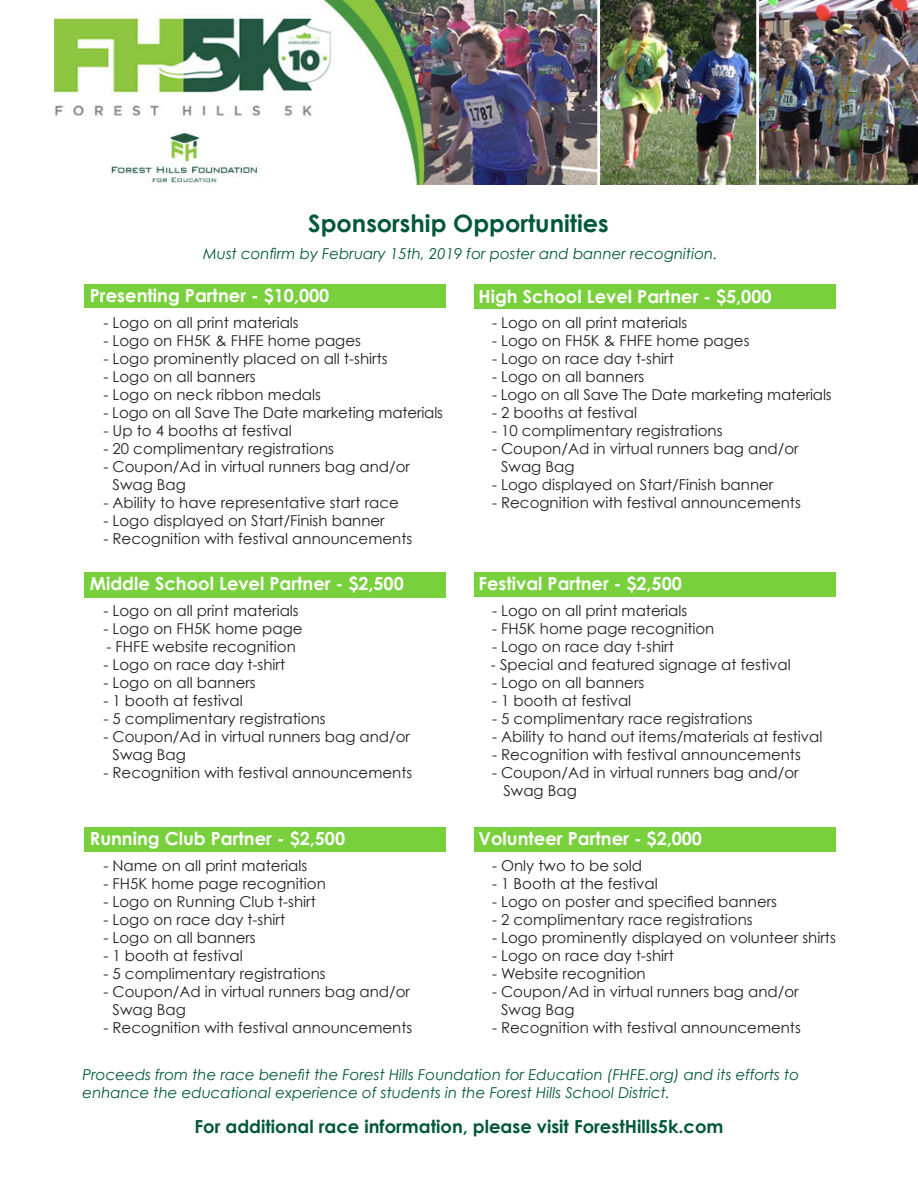
<style>
.page{position:relative;width:918px;height:1188px;background:#fff}
.page>*{position:absolute;margin:0;border:0;box-sizing:border-box;transform-origin:0 0}
.t1{font:700 24px "Century Gothic";color:#00573c}
.t2{font:700 18px "Century Gothic";color:#fff}
.t3{font:700 18px "Century Gothic";color:#00573c}
.t4{font:15px/18px "Century Gothic";color:#231f20}
.t5{font:italic 15px/18px "Century Gothic";color:#00573c}
</style>
<div class="page">
<div style="left:84px;top:284px;width:362px;height:24px;background:#78d03c"></div>
<div style="left:475px;top:284px;width:361px;height:25px;background:#78d03c"></div>
<div style="left:84px;top:827px;width:362px;height:24px;background:#78d03c"></div>
<div style="left:475px;top:572px;width:361px;height:24px;background:#78d03c"></div>
<div style="left:84px;top:572px;width:362px;height:26px;background:#78d03c"></div>
<div style="left:475px;top:827px;width:361px;height:24px;background:#78d03c"></div>
<img style="left:54px;top:0;width:864px;height:185px">
<p class="t1" style="left:308px;top:208px;width:302px">Sponsorship Opportunities</p>
<p class="t5" style="left:203px;top:244px;width:516px">Must confirm by February 15th, 2019 for poster and banner recognition.</p>
<p class="t2" style="left:90px;top:284px;width:241px">Presenting Partner - $10,000</p>
<p class="t4" style="left:103px;top:313px;width:197px">- Logo on all print materials</p>
<p class="t4" style="left:103px;top:331px;width:259px">- Logo on FH5K &amp; FHFE home pages</p>
<p class="t4" style="left:103px;top:349px;width:286px">- Logo prominently placed on all t-shirts</p>
<p class="t4" style="left:103px;top:367px;width:154px">- Logo on all banners</p>
<p class="t4" style="left:103px;top:385px;width:219px">- Logo on neck ribbon medals</p>
<p class="t4" style="left:103px;top:403px;width:341px">- Logo on all Save The Date marketing materials</p>
<p class="t4" style="left:103px;top:421px;width:190px">- Up to 4 booths at festival</p>
<p class="t4" style="left:103px;top:439px;width:232px">- 20 complimentary registrations</p>
<p class="t4" style="left:113px;top:457px;width:299px;text-indent:-9px">- Coupon/Ad in virtual runners bag and/or<br>Swag Bag</p>
<p class="t4" style="left:103px;top:493px;width:297px">- Ability to have representative start race</p>
<p class="t4" style="left:103px;top:511px;width:283px">- Logo displayed on Start/Finish banner</p>
<p class="t4" style="left:103px;top:529px;width:310px">- Recognition with festival announcements</p>
<p class="t2" style="left:90px;top:573px;width:315px">Middle School Level Partner - $2,500</p>
<p class="t4" style="left:103px;top:601px;width:197px">- Logo on all print materials</p>
<p class="t4" style="left:103px;top:619px;width:201px">- Logo on FH5K home page</p>
<p class="t4" style="left:107px;top:637px;width:191px">- FHFE website recognition</p>
<p class="t4" style="left:103px;top:655px;width:183px">- Logo on race day t-shirt</p>
<p class="t4" style="left:103px;top:673px;width:154px">- Logo on all banners</p>
<p class="t4" style="left:103px;top:691px;width:141px">- 1 booth at festival</p>
<p class="t4" style="left:103px;top:709px;width:224px">- 5 complimentary registrations</p>
<p class="t4" style="left:113px;top:727px;width:299px;text-indent:-9px">- Coupon/Ad in virtual runners bag and/or<br>Swag Bag</p>
<p class="t4" style="left:103px;top:763px;width:310px">- Recognition with festival announcements</p>
<p class="t2" style="left:90px;top:827px;width:257px">Running Club Partner - $2,500</p>
<p class="t4" style="left:103px;top:856px;width:205px">- Name on all print materials</p>
<p class="t4" style="left:103px;top:874px;width:224px">- FH5K home page recognition</p>
<p class="t4" style="left:103px;top:892px;width:214px">- Logo on Running Club t-shirt</p>
<p class="t4" style="left:103px;top:910px;width:183px">- Logo on race day t-shirt</p>
<p class="t4" style="left:103px;top:928px;width:154px">- Logo on all banners</p>
<p class="t4" style="left:103px;top:946px;width:141px">- 1 booth at festival</p>
<p class="t4" style="left:103px;top:964px;width:224px">- 5 complimentary registrations</p>
<p class="t4" style="left:113px;top:982px;width:299px;text-indent:-9px">- Coupon/Ad in virtual runners bag and/or<br>Swag Bag</p>
<p class="t4" style="left:103px;top:1018px;width:310px">- Recognition with festival announcements</p>
<p class="t2" style="left:478px;top:285px;width:295px">High School Level Partner - $5,000</p>
<p class="t4" style="left:492px;top:313px;width:197px">- Logo on all print materials</p>
<p class="t4" style="left:492px;top:331px;width:259px">- Logo on FH5K &amp; FHFE home pages</p>
<p class="t4" style="left:492px;top:349px;width:183px">- Logo on race day t-shirt</p>
<p class="t4" style="left:492px;top:367px;width:154px">- Logo on all banners</p>
<p class="t4" style="left:492px;top:385px;width:341px">- Logo on all Save The Date marketing materials</p>
<p class="t4" style="left:492px;top:403px;width:147px">- 2 booths at festival</p>
<p class="t4" style="left:492px;top:421px;width:232px">- 10 complimentary registrations</p>
<p class="t4" style="left:501px;top:439px;width:299px;text-indent:-9px">- Coupon/Ad in virtual runners bag and/or<br>Swag Bag</p>
<p class="t4" style="left:492px;top:475px;width:283px">- Logo displayed on Start/Finish banner</p>
<p class="t4" style="left:492px;top:493px;width:310px">- Recognition with festival announcements</p>
<p class="t2" style="left:478px;top:573px;width:205px">Festival Partner - $2,500</p>
<p class="t4" style="left:492px;top:601px;width:197px">- Logo on all print materials</p>
<p class="t4" style="left:492px;top:619px;width:224px">- FH5K home page recognition</p>
<p class="t4" style="left:492px;top:637px;width:183px">- Logo on race day t-shirt</p>
<p class="t4" style="left:491px;top:655px;width:301px">- Special and featured signage at festival</p>
<p class="t4" style="left:492px;top:673px;width:154px">- Logo on all banners</p>
<p class="t4" style="left:492px;top:691px;width:141px">- 1 booth at festival</p>
<p class="t4" style="left:492px;top:709px;width:262px">- 5 complimentary race registrations</p>
<p class="t4" style="left:492px;top:727px;width:332px">- Ability to hand out items/materials at festival</p>
<p class="t4" style="left:492px;top:745px;width:310px">- Recognition with festival announcements</p>
<p class="t4" style="left:503px;top:763px;width:297px;text-indent:-11px">- Coupon/Ad in virtual runners bag and/or<br>Swag Bag</p>
<p class="t2" style="left:478px;top:827px;width:225px">Volunteer Partner - $2,000</p>
<p class="t4" style="left:492px;top:856px;width:152px">- Only two to be sold</p>
<p class="t4" style="left:492px;top:874px;width:167px">- 1 Booth at the festival</p>
<p class="t4" style="left:492px;top:892px;width:287px">- Logo on poster and specified banners</p>
<p class="t4" style="left:492px;top:910px;width:262px">- 2 complimentary race registrations</p>
<p class="t4" style="left:492px;top:928px;width:345px">- Logo prominently displayed on volunteer shirts</p>
<p class="t4" style="left:492px;top:946px;width:183px">- Logo on race day t-shirt</p>
<p class="t4" style="left:492px;top:964px;width:155px">- Website recognition</p>
<p class="t4" style="left:501px;top:982px;width:299px;text-indent:-9px">- Coupon/Ad in virtual runners bag and/or<br>Swag Bag</p>
<p class="t4" style="left:492px;top:1018px;width:310px">- Recognition with festival announcements</p>
<p class="t5" style="left:83px;top:1066px;width:718px">Proceeds from the race benefit the Forest Hills Foundation for Education (FHFE.org) and its efforts to enhance the educational experience of students in the Forest Hills School District.</p>
<p class="t3" style="left:195px;top:1115px;width:530px">For additional race information, please visit ForestHills5k.com</p>
</div>
